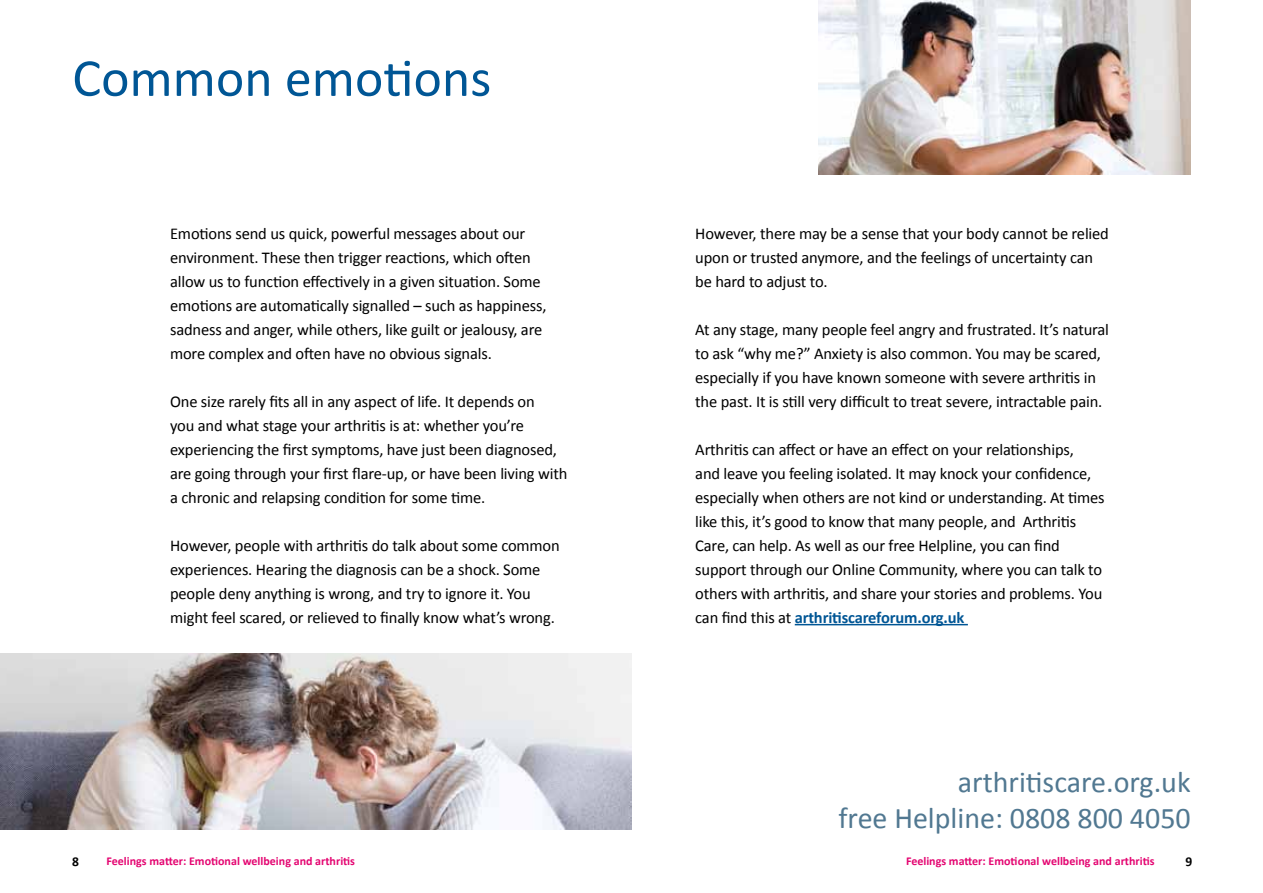
<style>
.page{position:relative;width:1263px;height:893px;background:#fff}
.page>*{position:absolute;margin:0;border:0;box-sizing:border-box;transform-origin:0 0}
.t1{font:54px "Calibri";color:#005695}
.t2{font:30px/36px "Calibri";color:#517891;text-align:right}
.t3{font:16.5px/24px "Calibri";letter-spacing:-.01em;color:#000}
.t4{font:700 13.5px "Calibri";color:#000}
.t5{font:700 12px "Calibri";color:#e40571}
.s1{font-weight:700;color:#005695}
</style>
<div class="page">
<hr style="left:795px;top:624px;width:173px;height:1px;background:#005695">
<img style="left:818px;top:0;width:373px;height:174px">
<img style="left:0;top:653px;width:631px;height:176px">
<h1 class="t1" style="left:72px;top:44px;width:421px">Common emotions</h1>
<p class="t3" style="left:170px;top:222px;width:378px">Emotions send us quick, powerful messages about our environment. These then trigger reactions, which often allow us to function effectively in a given situation. Some emotions are automatically signalled – such as happiness, sadness and anger, while others, like guilt or jealousy, are more complex and often have no obvious signals.</p>
<p class="t3" style="left:170px;top:390px;width:399px">One size rarely fits all in any aspect of life. It depends on<br>you and what stage your arthritis is at: whether you’re experiencing the first symptoms, have just been diagnosed, are going through your first flare-up, or have been living with a chronic and relapsing condition for some time.</p>
<p class="t3" style="left:170px;top:534px;width:391px">However, people with arthritis do talk about some common experiences. Hearing the diagnosis can be a shock. Some people deny anything is wrong, and try to ignore it. You might feel scared, or relieved to finally know what’s wrong.</p>
<p class="t3" style="left:695px;top:222px;width:415px">However, there may be a sense that your body cannot be relied upon or trusted anymore, and the feelings of uncertainty can be hard to adjust to.</p>
<p class="t3" style="left:695px;top:318px;width:415px">At any stage, many people feel angry and frustrated. It’s natural to ask “why me?” Anxiety is also common. You may be scared, especially if you have known someone with severe arthritis in the past. It is still very difficult to treat severe, intractable pain.</p>
<p class="t3" style="left:695px;top:438px;width:411px">Arthritis can affect or have an effect on your relationships,<br>and leave you feeling isolated. It may knock your confidence, especially when others are not kind or understanding. At times like this, it’s good to know that many people, and Arthritis Care, can help. As well as our free Helpline, you can find support through our Online Community, where you can talk to others with arthritis, and share your stories and problems. You can find this at <span class="s1">arthritiscareforum.org.uk</span></p>
<h2 class="t2" style="left:838px;top:764px;width:354px">arthritiscare.org.uk<br>free Helpline: 0808 800 4050</h2>
<p class="t4" style="left:72px;top:853px;width:8px">8</p>
<p class="t5" style="left:107px;top:853px;width:250px">Feelings matter: Emotional wellbeing and arthritis</p>
<p class="t5" style="left:906px;top:853px;width:250px">Feelings matter: Emotional wellbeing and arthritis</p>
<p class="t4" style="left:1185px;top:853px;width:8px">9</p>
</div>
